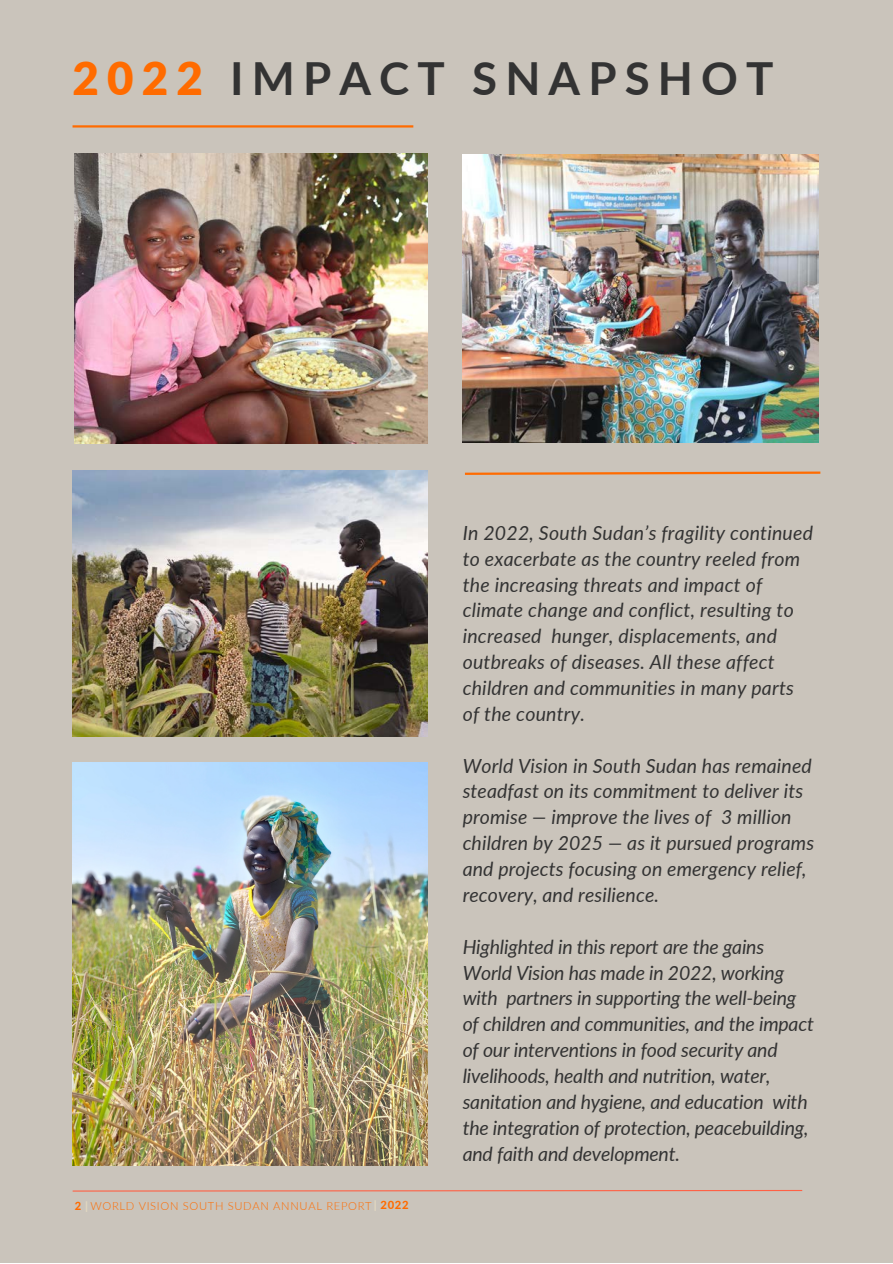
<style>
.page{position:relative;width:893px;height:1264px;background:#fff}
.page>*{position:absolute;margin:0;border:0;box-sizing:border-box;transform-origin:0 0}
.t1{font:700 45.6px "Lato";letter-spacing:.18em;color:#333}
.t2{font:italic 19.5px/25.8px "Lato";letter-spacing:.005em;color:#333}
.t3{font:300 11.25px "Lato";letter-spacing:.06em;color:#ff6b00}
.s1{font-weight:900;color:#ff6b00}
.s2{font-weight:800}
.s3{font-weight:800;color:#e2d8c1}
</style>
<div class="page">
<div style="left:0;top:0;width:892px;height:1262px;background:#cac4bb"></div>
<hr style="left:72px;top:125px;width:341px;height:2px;background:#ff6b00">
<svg style="left:465px;top:471px;width:356px;height:4px"></svg>
<img style="left:462px;top:155px;width:356px;height:288px">
<img style="left:75px;top:153px;width:353px;height:290px">
<img style="left:72px;top:762px;width:356px;height:403px">
<img style="left:72px;top:470px;width:356px;height:266px">
<svg style="left:72px;top:1190px;width:730px;height:2px"></svg>
<h1 class="t1" style="left:72px;top:50px;width:702px"><span class="s1">2022</span> IMPACT SNAPSHOT</h1>
<p class="t3" style="left:75px;top:1198px;width:335px"><span class="s2">2</span> <span class="s3">|</span> WORLD VISION SOUTH SUDAN ANNUAL REPORT <span class="s3">|</span> <span class="s2">2022</span></p>
<p class="t2" style="left:462px;top:519px;width:352px">In 2022, South Sudan’s fragility continued to exacerbate as the country reeled from the increasing threats and impact of climate change and conflict, resulting to increased hunger, displacements, and outbreaks of diseases. All these affect children and communities in many parts of the country.</p>
<p class="t2" style="left:462px;top:752px;width:353px">World Vision in South Sudan has remained steadfast on its commitment to deliver its promise — improve the lives of 3 million children by 2025 — as it pursued programs and projects focusing on emergency relief, recovery, and resilience.</p>
<p class="t2" style="left:462px;top:933px;width:353px">Highlighted in this report are the gains World Vision has made in 2022, working with partners in supporting the well-being of children and communities, and the impact of our interventions in food security and livelihoods, health and nutrition, water, sanitation and hygiene, and education with the integration of protection, peacebuilding, and faith and development.</p>
</div>
